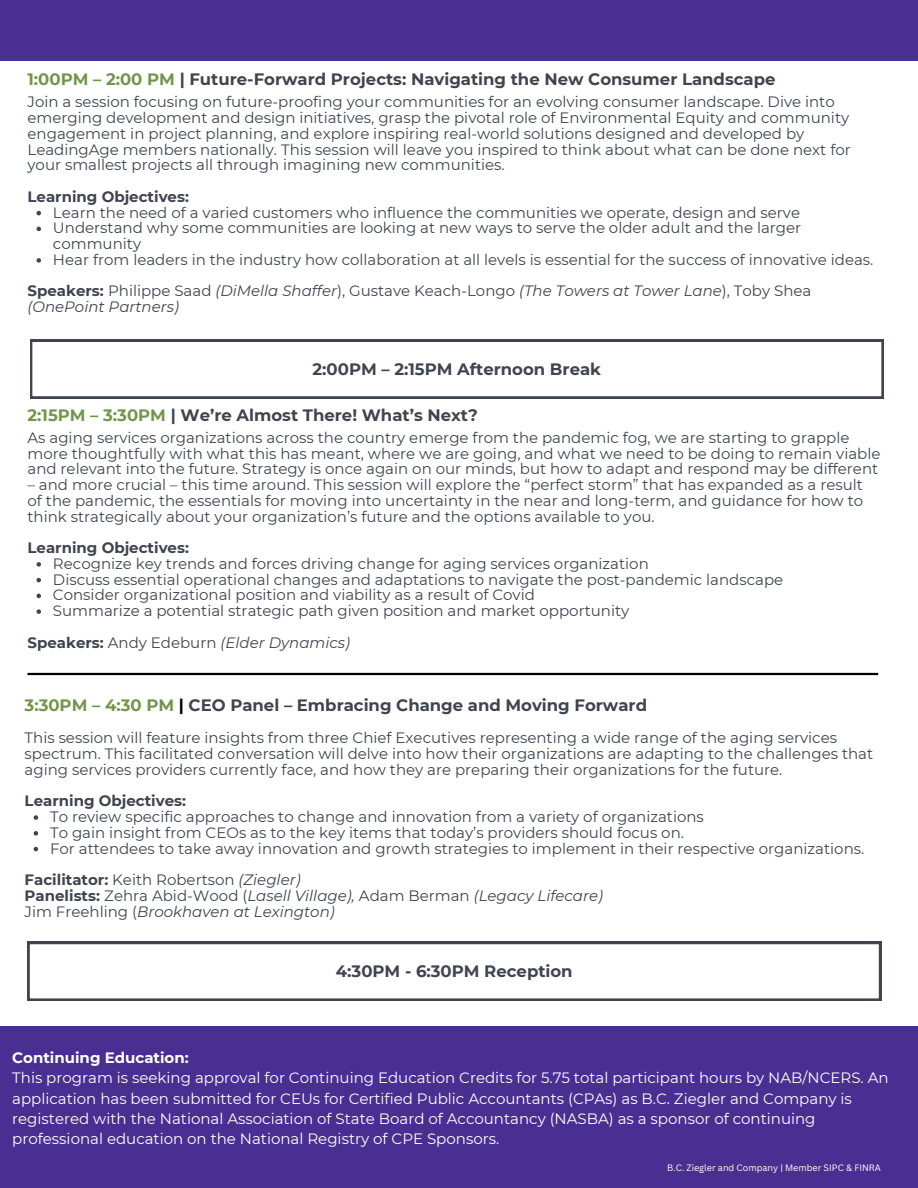
<style>
.page{position:relative;width:918px;height:1188px;background:#fff}
.page>*{position:absolute;margin:0;border:0;box-sizing:border-box;transform-origin:0 0}
.t1{font:700 16.5px "Montserrat";color:#3f444f}
.t2{font:15px/15.8px "Montserrat";color:#3f444f}
.t3{font:15px/20.2px "Montserrat";color:#fff}
.t4{font:italic 15px/15.8px "Montserrat";color:#3f444f}
.t5{font:700 15px "Montserrat";color:#3f444f}
.t6{font:9px "Canva Sans";color:#fff}
.s1{color:#729649}
.s2{font-weight:700;font-style:normal}
.s3{font-style:normal}
.s4{color:#000}
.s5{font-weight:700}
</style>
<div class="page">
<div style="left:0;top:0;width:918px;height:61px;background:#492f92"></div>
<svg style="left:30px;top:340px;width:854px;height:58px"></svg>
<hr style="left:28px;top:673px;width:850px;height:2px;background:#000">
<svg style="left:28px;top:942px;width:853px;height:58px"></svg>
<svg style="left:37px;top:562px;width:4px;height:5px"></svg>
<svg style="left:37px;top:578px;width:4px;height:4px"></svg>
<svg style="left:37px;top:594px;width:4px;height:4px"></svg>
<svg style="left:37px;top:609px;width:4px;height:5px"></svg>
<svg style="left:37px;top:211px;width:4px;height:4px"></svg>
<svg style="left:37px;top:227px;width:4px;height:4px"></svg>
<svg style="left:37px;top:258px;width:4px;height:5px"></svg>
<svg style="left:34px;top:815px;width:4px;height:5px"></svg>
<svg style="left:34px;top:831px;width:4px;height:5px"></svg>
<svg style="left:34px;top:847px;width:4px;height:4px"></svg>
<div style="left:0;top:1026px;width:918px;height:162px;background:#492f92"></div>
<h1 class="t1" style="left:28px;top:69px;width:749px"><span class="s1">1:00PM – 2:00 PM</span> | Future-Forward Projects: Navigating the New Consumer Landscape</h1>
<h2 class="t2" style="left:28px;top:94px;width:825px">Join a session focusing on future-proofing your communities for an evolving consumer landscape. Dive into emerging development and design initiatives, grasp the pivotal role of Environmental Equity and community engagement in project planning, and explore inspiring real-world solutions designed and developed by LeadingAge members nationally. This session will leave you inspired to think about what can be done next for your smallest projects all through imagining new communities.</h2>
<h1 class="t5" style="left:28px;top:187px;width:163px">Learning Objectives:</h1>
<p class="t2" style="left:53px;top:204px;width:749px">Learn the need of a varied customers who influence the communities we operate, design and serve</p>
<p class="t2" style="left:53px;top:220px;width:750px">Understand why some communities are looking at new ways to serve the older adult and the larger community</p>
<p class="t2" style="left:53px;top:252px;width:822px">Hear from leaders in the industry how collaboration at all levels is essential for the success of innovative ideas.</p>
<p class="t4" style="left:28px;top:283px;width:785px"><span class="s2">Speakers:</span> <span class="s3">Philippe Saad</span> (DiMella Shaffer<span class="s3">), Gustave Keach-Longo</span> (The Towers at Tower Lane<span class="s3">), Toby Shea </span>(OnePoint Partners)</p>
<p class="t1" style="left:313px;top:359px;width:290px">2:00PM – 2:15PM Afternoon Break</p>
<h2 class="t1" style="left:28px;top:405px;width:452px"><span class="s1">2:15PM – 3:30PM</span> | We’re Almost There! What’s Next?</h2>
<h1 class="t2" style="left:28px;top:430px;width:854px">As aging services organizations across the country emerge from the pandemic fog, we are starting to grapple more thoughtfully with what this has meant, where we are going, and what we need to be doing to remain viable and relevant into the future. Strategy is once again on our minds, but how to adapt and respond may be different</h1>
<h1 class="t2" style="left:28px;top:477px;width:837px;text-align:justify">– and more crucial – this time around. This session will explore the “perfect storm” that has expanded as a result of the pandemic, the essentials for moving into uncertainty in the near and long-term, and guidance for how to think strategically about your organization’s future and the options available to you.</h1>
<h2 class="t5" style="left:28px;top:539px;width:163px">Learning Objectives:</h2>
<h1 class="t2" style="left:53px;top:556px;width:597px">Recognize key trends and forces driving change for aging services organization</h1>
<p class="t2" style="left:53px;top:571px;width:732px">Discuss essential operational changes and adaptations to navigate the post-pandemic landscape</p>
<p class="t2" style="left:53px;top:587px;width:483px">Consider organizational position and viability as a result of Covid</p>
<p class="t2" style="left:53px;top:603px;width:578px">Summarize a potential strategic path given position and market opportunity</p>
<h2 class="t4" style="left:28px;top:634px;width:324px"><span class="s2">Speakers:</span> <span class="s3">Andy Edeburn</span> (Elder Dynamics)</h2>
<h2 class="t1" style="left:25px;top:695px;width:624px"><span class="s1">3:30PM – 4:30 PM</span> <span class="s4">|</span> CEO Panel – Embracing Change and Moving Forward</h2>
<h1 class="t2" style="left:25px;top:730px;width:850px">This session will feature insights from three Chief Executives representing a wide range of the aging services spectrum. This facilitated conversation will delve into how their organizations are adapting to the challenges that aging services providers currently face, and how they are preparing their organizations for the future.</h1>
<h2 class="t5" style="left:25px;top:792px;width:163px">Learning Objectives:</h2>
<h1 class="t2" style="left:50px;top:809px;width:655px">To review specific approaches to change and innovation from a variety of organizations</h1>
<p class="t2" style="left:50px;top:825px;width:635px">To gain insight from CEOs as to the key items that today’s providers should focus on.</p>
<p class="t2" style="left:50px;top:840px;width:816px">For attendees to take away innovation and growth strategies to implement in their respective organizations.</p>
<p class="t4" style="left:25px;top:872px;width:580px"><span class="s2">Facilitator:</span> <span class="s3">Keith Robertson</span> (Ziegler)<br><span class="s2">Panelists:</span> <span class="s3">Zehra Abid-Wood (</span>Lasell Village), <span class="s3">Adam Berman</span> (Legacy Lifecare)<br><span class="s3">Jim Freehling (</span>Brookhaven at Lexington)</p>
<p class="t1" style="left:336px;top:961px;width:238px">4:30PM - 6:30PM Reception</p>
<h2 class="t3" style="left:12px;top:1048px;width:878px"><span class="s5">Continuing Education:<br></span>This program is seeking approval for Continuing Education Credits for 5.75 total participant hours by NAB/NCERS. An application has been submitted for CEUs for Certified Public Accountants (CPAs) as B.C. Ziegler and Company is registered with the National Association of State Board of Accountancy (NASBA) as a sponsor of continuing professional education on the National Registry of CPE Sponsors.</h2>
<p class="t6" style="left:667px;top:1161px;width:215px">B.C. Ziegler and Company | Member SIPC &amp; FINRA</p>
</div>
